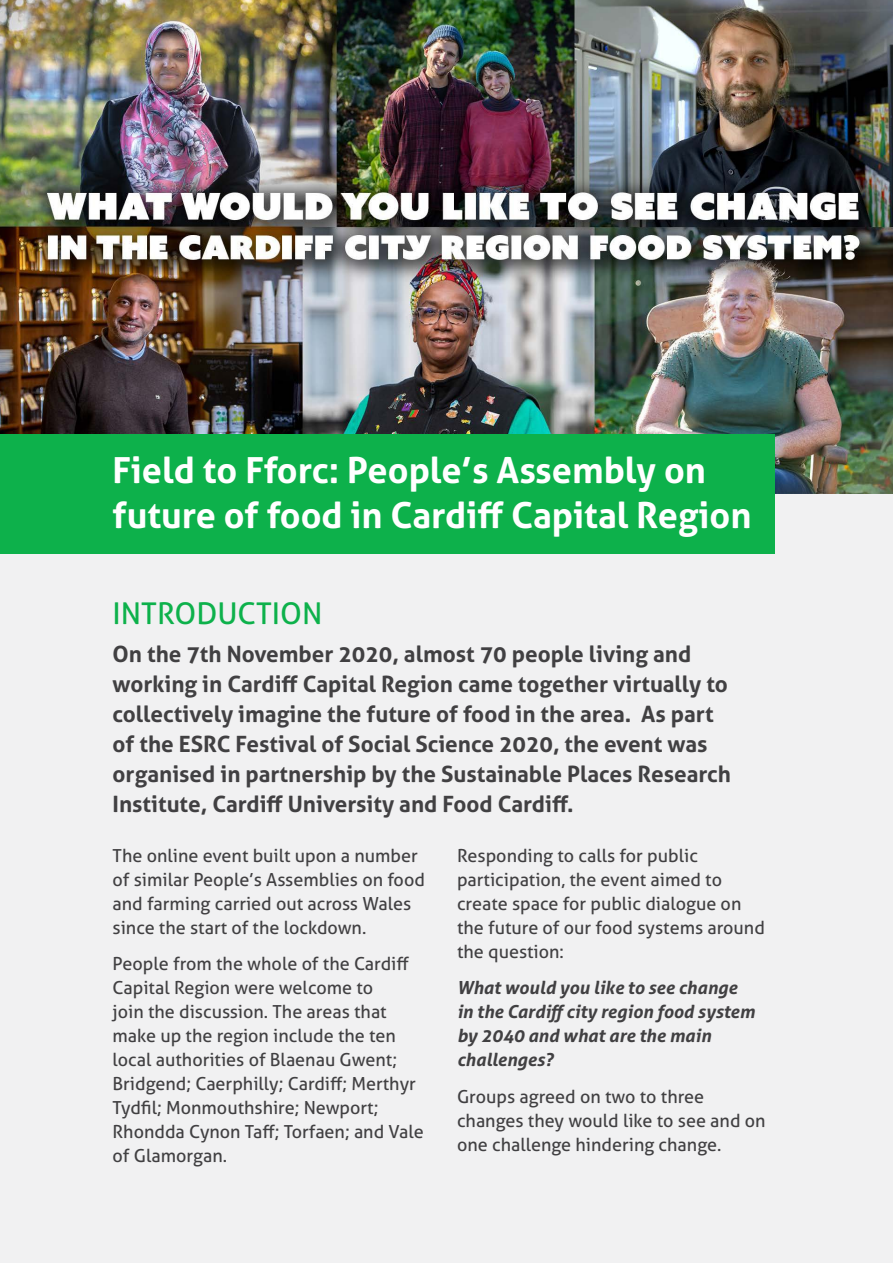
<style>
.page{position:relative;width:893px;height:1263px;background:#fff}
.page>*{position:absolute;margin:0;border:0;box-sizing:border-box;transform-origin:0 0}
.t1{font:700 36px/45px "Aller";color:#fff}
.t2{font:30px "Aller";color:#0db14b}
.t3{font:700 22.5px/30px "Aller";color:#414042}
.t4{font:18px/24px "Aller";color:#414042}
.t5{font:italic 700 18px/24px "Aller";color:#414042}
</style>
<div class="page">
<div style="left:0;top:488px;width:893px;height:775px;background:#f1f1f2"></div>
<img style="left:0;top:0;width:893px;height:494px">
<div style="left:0;top:434px;width:774px;height:119px;background:#0db14b"></div>
<h1 class="t1" style="left:113px;top:447px;width:640px">Field to Fforc: People’s Assembly on future of food in Cardiff Capital Region</h1>
<h2 class="t2" style="left:113px;top:595px;width:211px">INTRODUCTION</h2>
<p class="t3" style="left:113px;top:639px;width:620px">On the 7th November 2020, almost 70 people living and working in Cardiff Capital Region came together virtually to collectively imagine the future of food in the area. As part of the ESRC Festival of Social Science 2020, the event was organised in partnership by the Sustainable Places Research Institute, Cardiff University and Food Cardiff.</p>
<p class="t4" style="left:457px;top:843px;width:309px">Responding to calls for public participation, the event aimed to create space for public dialogue on the future of our food systems around the question:</p>
<p class="t5" style="left:457px;top:976px;width:299px">What would you like to see change in the Cardiff city region food system by 2040 and what are the main challenges?</p>
<p class="t4" style="left:457px;top:1085px;width:310px">Groups agreed on two to three changes they would like to see and on one challenge hindering change.</p>
<p class="t4" style="left:113px;top:843px;width:314px">The online event built upon a number of similar People’s Assemblies on food and farming carried out across Wales since the start of the lockdown.</p>
<p class="t4" style="left:113px;top:952px;width:313px">People from the whole of the Cardiff Capital Region were welcome to<br>join the discussion. The areas that make up the region include the ten local authorities of Blaenau Gwent; Bridgend; Caerphilly; Cardiff; Merthyr Tydfil; Monmouthshire; Newport; Rhondda Cynon Taff; Torfaen; and Vale of Glamorgan.</p>
</div>
